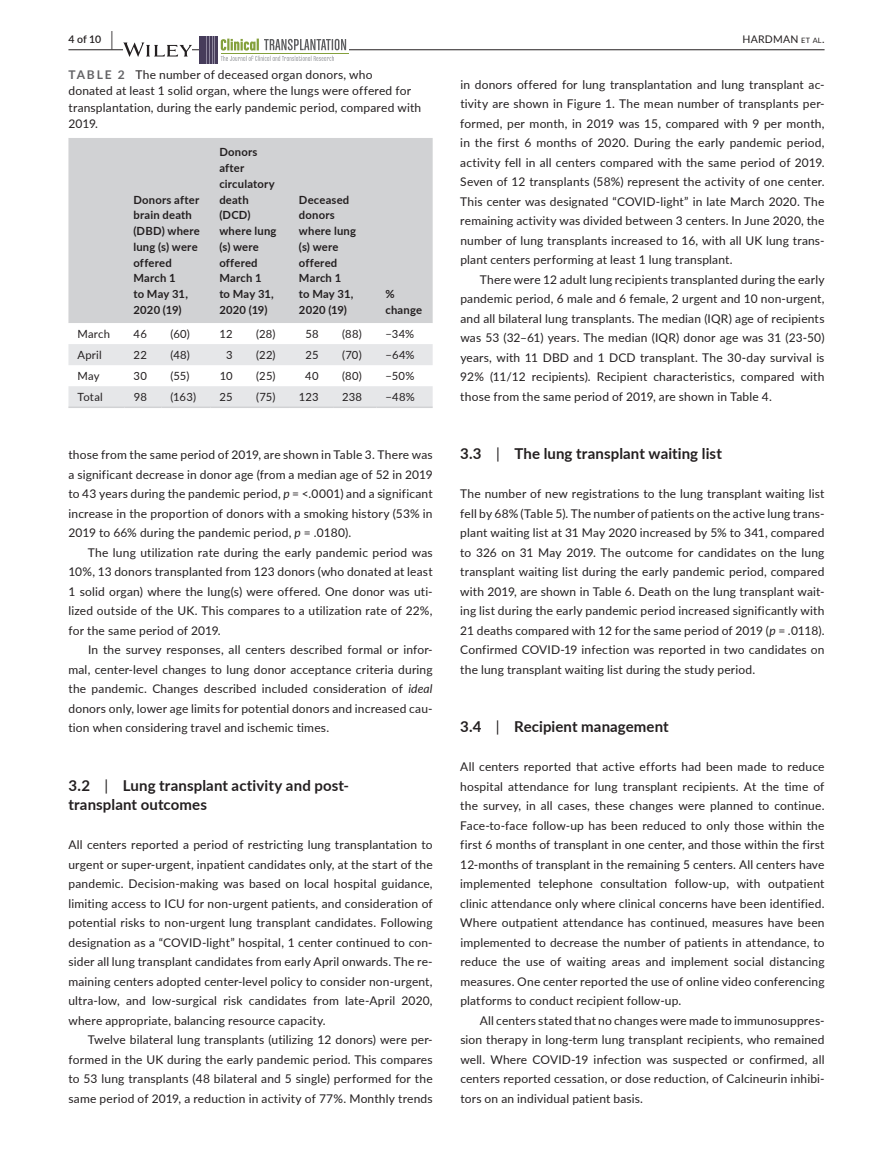
<style>
.page{position:relative;width:893px;height:1174px;background:#fff}
.page>*{position:absolute;margin:0;border:0;box-sizing:border-box;transform-origin:0 0}
.t1{font:700 15px/19.5px "Lato";letter-spacing:.01em;color:#231f20}
.t2{font:12px/19.5px "Lato";letter-spacing:.015em;color:#231f20;text-align:justify}
.t3{font:700 11.25px/15.8px "Lato";letter-spacing:.02em;color:#231f20}
.t4{font:11.25px "Lato";letter-spacing:.015em;color:#231f20}
.t5{font:10.5px "Lato";letter-spacing:.025em;color:#231f20}
.t6{font:600 10.5px "Lato";color:#231f20}
.s1{font-size:19.5px}
.s2{font-size:7.35px}
.s3{font-weight:700;color:#636366}
.s4{font-style:italic}
.s5{font-weight:400}
</style>
<div class="page">
<hr style="left:68px;top:49px;width:756px;height:1px;background:#231f20">
<svg style="left:123px;top:42px;width:69px;height:15px"></svg>
<div style="left:200px;top:36px;width:148px;height:27px;background:#fff"></div>
<div style="left:200px;top:36px;width:18px;height:27px;background:#463c5a"></div>
<svg style="left:206px;top:36px;width:9px;height:27px"></svg>
<hr style="left:221px;top:53px;width:127px;height:1px;background:#84a03c">
<svg style="left:221px;top:39px;width:125px;height:22px"></svg>
<div style="left:68px;top:138px;width:365px;height:185px;background:#d1d2d4"></div>
<svg style="left:68px;top:344px;width:365px;height:62px"></svg>
<hr style="left:68px;top:406px;width:56px;height:2px;background:#d1d2d4">
<hr style="left:124px;top:406px;width:37px;height:2px;background:#d1d2d4">
<hr style="left:161px;top:406px;width:49px;height:2px;background:#d1d2d4">
<hr style="left:210px;top:406px;width:37px;height:2px;background:#d1d2d4">
<hr style="left:247px;top:406px;width:43px;height:2px;background:#d1d2d4">
<hr style="left:290px;top:406px;width:43px;height:2px;background:#d1d2d4">
<hr style="left:333px;top:406px;width:43px;height:2px;background:#d1d2d4">
<hr style="left:376px;top:406px;width:57px;height:2px;background:#d1d2d4">
<p class="t6" style="left:68px;top:31px;width:46px">4 of 10 <span class="s1">|</span></p>
<p class="t5" style="left:742px;top:31px;width:83px">HARDMAN <span class="s2">et al</span>.</p>
<p class="t2" style="left:68px;top:66px;width:354px;line-height:16.5px;text-align:left"><span class="s3">TABLE 2</span> The number of deceased organ donors, who<br>donated at least 1 solid organ, where the lungs were offered for transplantation, during the early pandemic period, compared with 2019.</p>
<p class="t3" style="left:133px;top:191px;width:68px">Donors after brain death (DBD) where lung (s) were offered<br>March 1<br>to May 31,<br>2020 (19)</p>
<p class="t3" style="left:219px;top:144px;width:59px">Donors after circulatory death (DCD) where lung (s) were offered<br>March 1<br>to May 31,<br>2020 (19)</p>
<p class="t3" style="left:299px;top:191px;width:59px">Deceased donors where lung (s) were offered<br>March 1<br>to May 31,<br>2020 (19)</p>
<p class="t3" style="left:385px;top:285px;width:38px">% change</p>
<p class="t4" style="left:77px;top:326px;width:34px">March</p>
<p class="t4" style="left:134px;top:326px;width:15px">46</p>
<p class="t4" style="left:171px;top:326px;width:21px">(60)</p>
<p class="t4" style="left:219px;top:326px;width:15px">12</p>
<p class="t4" style="left:256px;top:326px;width:21px">(28)</p>
<p class="t4" style="left:305px;top:326px;width:15px">58</p>
<p class="t4" style="left:342px;top:326px;width:74px">(88) −34%</p>
<p class="t4" style="left:77px;top:347px;width:26px">April</p>
<p class="t4" style="left:134px;top:347px;width:15px">22</p>
<p class="t4" style="left:171px;top:347px;width:21px">(48)</p>
<p class="t4" style="left:226px;top:347px;width:8px">3</p>
<p class="t4" style="left:256px;top:347px;width:21px">(22)</p>
<p class="t4" style="left:305px;top:347px;width:15px">25</p>
<p class="t4" style="left:342px;top:347px;width:74px">(70) −64%</p>
<p class="t4" style="left:77px;top:368px;width:24px">May</p>
<p class="t4" style="left:133px;top:368px;width:15px">30</p>
<p class="t4" style="left:171px;top:368px;width:20px">(55)</p>
<p class="t4" style="left:220px;top:368px;width:14px">10</p>
<p class="t4" style="left:256px;top:368px;width:21px">(25)</p>
<p class="t4" style="left:305px;top:368px;width:15px">40</p>
<p class="t4" style="left:342px;top:368px;width:74px">(80) −50%</p>
<p class="t4" style="left:78px;top:389px;width:27px">Total</p>
<p class="t4" style="left:134px;top:389px;width:15px">98</p>
<p class="t4" style="left:171px;top:389px;width:27px">(163)</p>
<p class="t4" style="left:219px;top:389px;width:15px">25</p>
<p class="t4" style="left:256px;top:389px;width:64px">(75) 123</p>
<p class="t4" style="left:342px;top:389px;width:21px">238</p>
<p class="t4" style="left:386px;top:389px;width:31px">−48%</p>
<p class="t2" style="left:68px;top:444px;width:366px">those from the same period of 2019, are shown in Table 3. There was a significant decrease in donor age (from a median age of 52 in 2019 to 43 years during the pandemic period, <span class="s4">p</span> = &lt;.0001) and a significant increase in the proportion of donors with a smoking history (53% in 2019 to 66% during the pandemic period, <span class="s4">p</span> = .0180).</p>
<p class="t2" style="left:68px;top:542px;width:366px;text-indent:20px">The lung utilization rate during the early pandemic period was 10%, 13 donors transplanted from 123 donors (who donated at least 1 solid organ) where the lung(s) were offered. One donor was uti&shy;lized outside of the UK. This compares to a utilization rate of 22%, for the same period of 2019.</p>
<p class="t2" style="left:68px;top:639px;width:366px;text-indent:20px">In the survey responses, all centers described formal or infor&shy;mal, center-level changes to lung donor acceptance criteria during the pandemic. Changes described included consideration of <span class="s4">ideal </span>donors only, lower age limits for potential donors and increased cau&shy;tion when considering travel and ischemic times.</p>
<p class="t1" style="left:68px;top:775px;width:282px">3.2 <span class="s5">|</span> Lung transplant activity and post&shy;transplant outcomes</p>
<p class="t2" style="left:68px;top:834px;width:366px">All centers reported a period of restricting lung transplantation to urgent or super-urgent, inpatient candidates only, at the start of the pandemic. Decision-making was based on local hospital guidance, limiting access to ICU for non-urgent patients, and consideration of potential risks to non-urgent lung transplant candidates. Following designation as a “COVID-light” hospital, 1 center continued to con&shy;sider all lung transplant candidates from early April onwards. The re&shy;maining centers adopted center-level policy to consider non-urgent, ultra-low, and low-surgical risk candidates from late-April 2020, where appropriate, balancing resource capacity.</p>
<p class="t2" style="left:68px;top:1029px;width:366px;text-indent:19px">Twelve bilateral lung transplants (utilizing 12 donors) were per&shy;formed in the UK during the early pandemic period. This compares to 53 lung transplants (48 bilateral and 5 single) performed for the same period of 2019, a reduction in activity of 77%. Monthly trends</p>
<p class="t2" style="left:460px;top:74px;width:366px">in donors offered for lung transplantation and lung transplant ac&shy;tivity are shown in Figure 1. The mean number of transplants per&shy;formed, per month, in 2019 was 15, compared with 9 per month, in the first 6 months of 2020. During the early pandemic period, activity fell in all centers compared with the same period of 2019.<br>Seven of 12 transplants (58%) represent the activity of one center.<br>This center was designated “COVID-light” in late March 2020. The remaining activity was divided between 3 centers. In June 2020, the number of lung transplants increased to 16, with all UK lung trans&shy;plant centers performing at least 1 lung transplant.</p>
<p class="t2" style="left:460px;top:269px;width:366px;text-indent:20px">There were 12 adult lung recipients transplanted during the early pandemic period, 6 male and 6 female, 2 urgent and 10 non-urgent, and all bilateral lung transplants. The median (IQR) age of recipients was 53 (32–61) years. The median (IQR) donor age was 31 (23-50) years, with 11 DBD and 1 DCD transplant. The 30-day survival is 92% (11/12 recipients). Recipient characteristics, compared with those from the same period of 2019, are shown in Table 4.</p>
<p class="t1" style="left:460px;top:443px;width:263px">3.3 <span class="s5">|</span> The lung transplant waiting list</p>
<p class="t2" style="left:460px;top:483px;width:366px">The number of new registrations to the lung transplant waiting list fell by 68% (Table 5). The number of patients on the active lung trans&shy;plant waiting list at 31 May 2020 increased by 5% to 341, compared to 326 on 31 May 2019. The outcome for candidates on the lung transplant waiting list during the early pandemic period, compared with 2019, are shown in Table 6. Death on the lung transplant wait&shy;ing list during the early pandemic period increased significantly with 21 deaths compared with 12 for the same period of 2019 (<span class="s4">p</span> = .0118).<br>Confirmed COVID-19 infection was reported in two candidates on the lung transplant waiting list during the study period.</p>
<p class="t1" style="left:460px;top:716px;width:210px">3.4 <span class="s5">|</span> Recipient management</p>
<p class="t2" style="left:460px;top:756px;width:366px">All centers reported that active efforts had been made to reduce hospital attendance for lung transplant recipients. At the time of the survey, in all cases, these changes were planned to continue.<br>Face-to-face follow-up has been reduced to only those within the first 6 months of transplant in one center, and those within the first 12-months of transplant in the remaining 5 centers. All centers have implemented telephone consultation follow-up, with outpatient clinic attendance only where clinical concerns have been identified.<br>Where outpatient attendance has continued, measures have been implemented to decrease the number of patients in attendance, to reduce the use of waiting areas and implement social distancing measures. One center reported the use of online video conferencing platforms to conduct recipient follow-up.</p>
<p class="t2" style="left:460px;top:1010px;width:366px;text-indent:20px">All centers stated that no changes were made to immunosuppres&shy;sion therapy in long-term lung transplant recipients, who remained well. Where COVID-19 infection was suspected or confirmed, all centers reported cessation, or dose reduction, of Calcineurin inhibi&shy;tors on an individual patient basis.</p>
</div>
